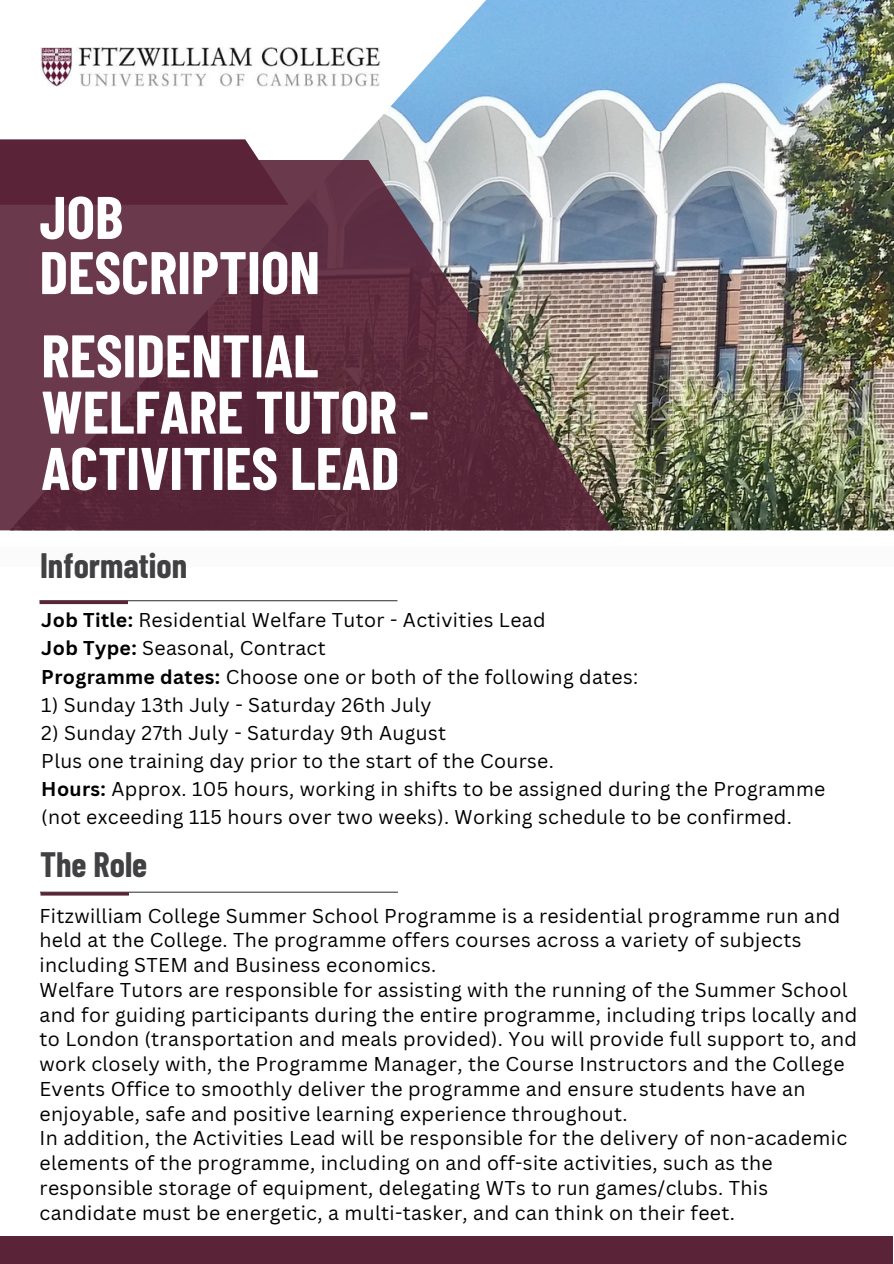
<style>
.page{position:relative;width:894px;height:1264px;background:#fff}
.page>*{position:absolute;margin:0;border:0;box-sizing:border-box;transform-origin:0 0}
.t1{font:700 60px/56.2px "Barlow Condensed";color:#fff}
.t2{font:700 34.5px "Barlow Condensed";color:#414042}
.t3{font:19.5px/24.8px "Canva Sans";letter-spacing:.02em;color:#000}
.s1{font-weight:700}
</style>
<div class="page">
<img style="left:10px;top:0;width:883px;height:530px">
<svg style="left:0;top:160px;width:612px;height:370px;background:#6a4251"></svg>
<div style="left:0;top:546px;width:893px;height:20px;background:#fbfbfb"></div>
<div style="left:0;top:1235px;width:892px;height:28px;background:#5a2338"></div>
<hr style="left:40px;top:600px;width:357px;height:1px;background:#414042">
<svg style="left:40px;top:600px;width:88px;height:4px"></svg>
<img style="left:40px;top:47px;width:340px;height:40px">
<hr style="left:40px;top:891px;width:358px;height:1px;background:#414042">
<hr style="left:40px;top:892px;width:89px;height:3px;background:#5a2338">
<p class="t1" style="left:40px;top:187px;width:282px;line-height:55.2px">JOB<br>DESCRIPTION</p>
<p class="t1" style="left:41px;top:325px;width:389px">RESIDENTIAL<br>WELFARE TUTOR -<br>ACTIVITIES LEAD</p>
<h1 class="t2" style="left:40px;top:543px;width:148px">Information</h1>
<h1 class="t3" style="left:41px;top:607px;width:505px"><span class="s1">Job Title:</span> Residential Welfare Tutor - Activities Lead</h1>
<h2 class="t3" style="left:41px;top:635px;width:286px"><span class="s1">Job Type:</span> Seasonal, Contract</h2>
<p class="t3" style="left:41px;top:663px;width:598px"><span class="s1">Programme dates:</span> Choose one or both of the following dates:</p>
<p class="t3" style="left:41px;top:691px;width:391px">1) Sunday 13th July - Saturday 26th July</p>
<p class="t3" style="left:41px;top:719px;width:406px">2) Sunday 27th July - Saturday 9th August</p>
<p class="t3" style="left:41px;top:748px;width:514px">Plus one training day prior to the start of the Course.</p>
<p class="t3" style="left:41px;top:774px;width:785px;line-height:28.2px"><span class="s1">Hours:</span> Approx. 105 hours, working in shifts to be assigned during the Programme (not exceeding 115 hours over two weeks). Working schedule to be confirmed.</p>
<h2 class="t2" style="left:40px;top:842px;width:109px">The Role</h2>
<p class="t3" style="left:40px;top:902px;width:802px">Fitzwilliam College Summer School Programme is a residential programme run and held at the College. The programme offers courses across a variety of subjects including STEM and Business economics.</p>
<p class="t3" style="left:40px;top:976px;width:819px">Welfare Tutors are responsible for assisting with the running of the Summer School and for guiding participants during the entire programme, including trips locally and to London (transportation and meals provided). You will provide full support to, and work closely with, the Programme Manager, the Course Instructors and the College Events Office to smoothly deliver the programme and ensure students have an enjoyable, safe and positive learning experience throughout.</p>
<p class="t3" style="left:40px;top:1125px;width:808px">In addition, the Activities Lead will be responsible for the delivery of non-academic elements of the programme, including on and off-site activities, such as the responsible storage of equipment, delegating WTs to run games/clubs. This candidate must be energetic, a multi-tasker, and can think on their feet.</p>
</div>
